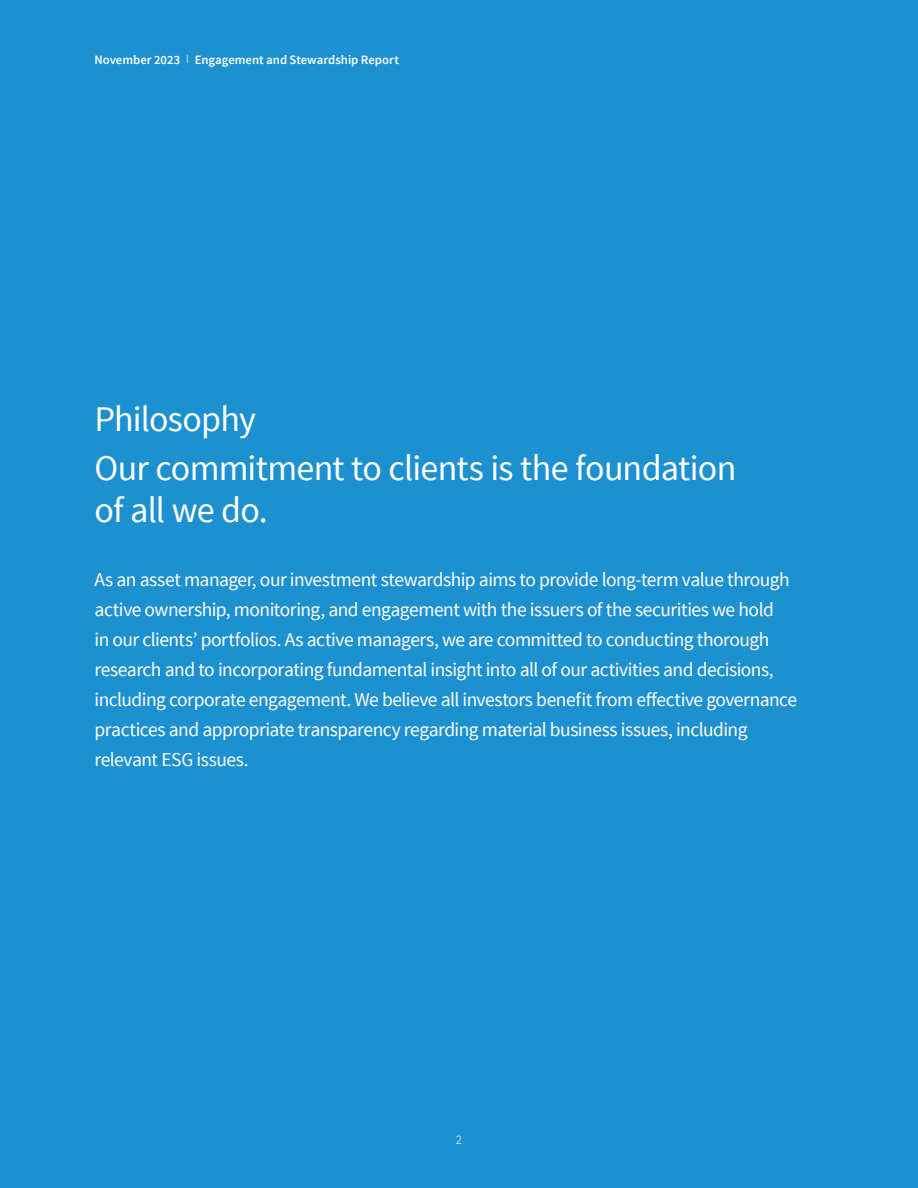
<style>
.page{position:relative;width:918px;height:1188px;background:#1d90d0}
.page>*{position:absolute;margin:0;border:0;box-sizing:border-box;transform-origin:0 0}
.Intro{font:36px/42px "Source Sans Pro";letter-spacing:-.02em;color:#fff}
.Section_header{font:36px "Source Sans Pro";letter-spacing:-.025em;color:#fff}
.Intro-2{font:19.5px/30px "Source Sans Pro";letter-spacing:-.025em;color:#fff}
.Page_header_date{font:600 12.75px "Source Sans Pro";color:#fff}
.t1{font:300 12.75px "Source Sans Pro";color:#fff}
</style>
<div class="page">
<p class="Page_header_date" style="left:94px;top:51px;width:306px">November 2023 <sup>|</sup> Engagement and Stewardship Report</p>
<p class="Section_header" style="left:94px;top:397px;width:163px">Philosophy</p>
<p class="Intro" style="left:94px;top:448px;width:643px">Our commitment to clients is the foundation of all we do.</p>
<p class="Intro-2" style="left:94px;top:565px;width:704px">As an asset manager, our investment stewardship aims to provide long-term value through active ownership, monitoring, and engagement with the issuers of the securities we hold<br>in our clients’ portfolios. As active managers, we are committed to conducting thorough research and to incorporating fundamental insight into all of our activities and decisions, including corporate engagement. We believe all investors benefit from effective governance practices and appropriate transparency regarding material business issues, including relevant ESG issues.</p>
<p class="t1" style="left:456px;top:1132px;width:8px">2</p>
</div>
